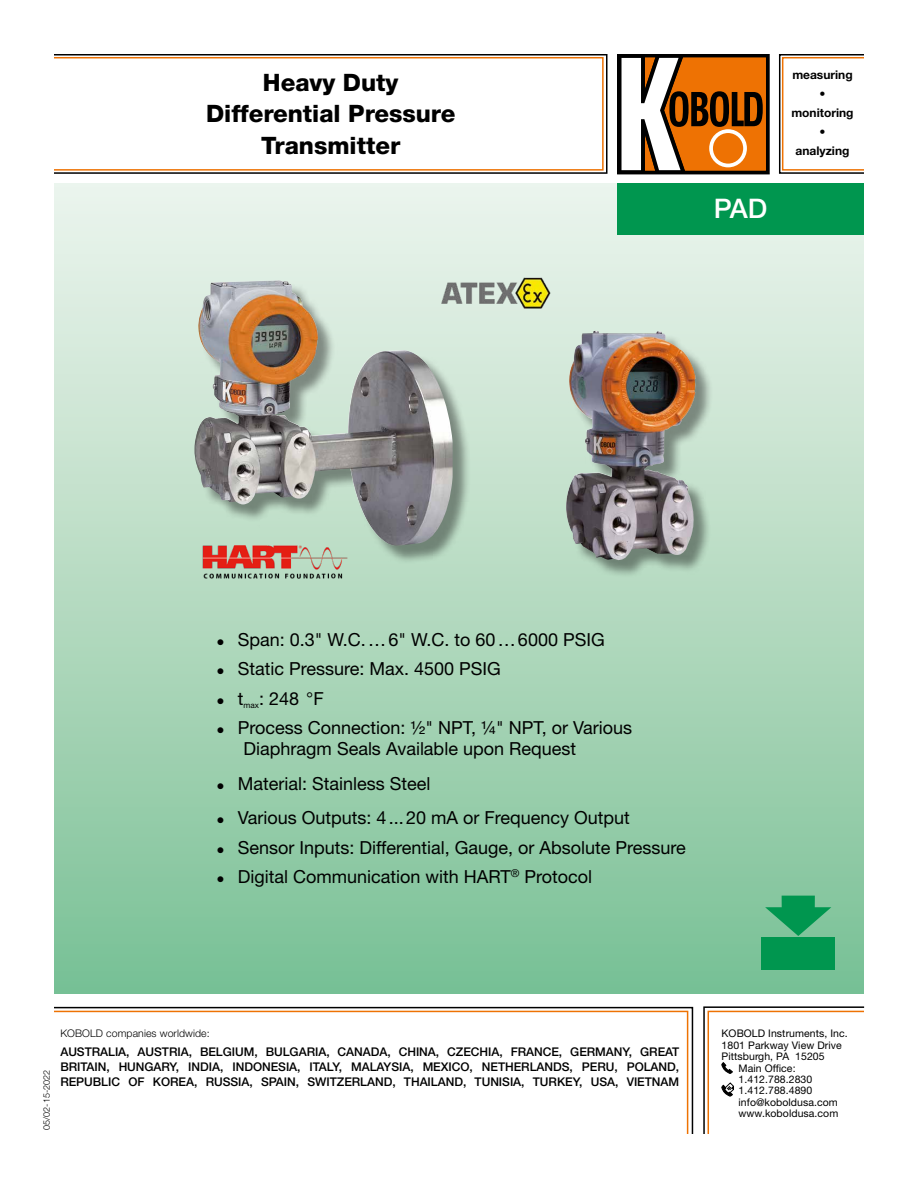
<style>
.page{position:relative;width:918px;height:1188px;background:#fff}
.page>*{position:absolute;margin:0;border:0;box-sizing:border-box;transform-origin:0 0}
.t1{font:500 27px "Helvetica Neue LT Std";color:#fff}
.t2{font:800 24px/31.2px "Helvetica Neue LT Std";color:#000;text-align:center}
.t3{font:18px/21px "Helvetica Neue LT Std";color:#000}
.t4{font:500 12px/15px "Helvetica Neue LT Std";letter-spacing:-.005em;color:#000;text-align:justify}
.t5{font:700 12px/19px "Helvetica Neue LT Std";color:#000;text-align:center}
.t6{font:10.5px "Helvetica Neue LT Std";letter-spacing:.005em;color:#000}
.t7{font:300 10.5px "Helvetica Neue LT Std";letter-spacing:.01em;color:#000}
.t8{font:300 9px "Helvetica Neue LT Std";color:#000}
.s1{font-family:"Arial";font-size:13.5px}
</style>
<div class="page">
<div style="left:54px;top:184px;width:810px;height:809px;background:linear-gradient(to bottom,#eff5ee,#7bc095)"></div>
<div style="left:53px;top:57px;width:551px;height:114px;border:2px solid #ee7203"></div>
<div style="left:782px;top:57px;width:83px;height:114px;border:2px solid #ee7203"></div>
<div style="left:53px;top:54px;width:555px;height:120px;border:2px solid #000"></div>
<div style="left:779px;top:54px;width:86px;height:120px;border:2px solid #000"></div>
<svg style="left:617px;top:54px;width:149px;height:120px"></svg>
<div style="left:709px;top:129px;width:38px;height:38px;border:4px solid #fff;border-radius:50%"></div>
<div style="left:617px;top:184px;width:247px;height:51px;background:#00964f"></div>
<svg style="left:54px;top:1006px;width:640px;height:128px"></svg>
<svg style="left:765px;top:896px;width:66px;height:40px;background:#41ad75"></svg>
<div style="left:761px;top:937px;width:74px;height:33px;background:#00964f"></div>
<div style="left:568px;top:334px;width:146px;height:244px;background:#000;opacity:.41"></div>
<img style="left:563px;top:331px;width:136px;height:229px">
<div style="left:197px;top:283px;width:274px;height:281px;background:#000;opacity:.41"></div>
<img style="left:194px;top:282px;width:259px;height:264px">
<svg style="left:703px;top:1006px;width:162px;height:128px"></svg>
<img style="left:202px;top:545px;width:145px;height:36px">
<img style="left:441px;top:276px;width:111px;height:34px">
<h2 class="t2" style="left:206px;top:67px;width:251px">Heavy Duty<br>Differential Pressure<br>Transmitter</h2>
<h1 class="t1" style="left:714px;top:192px;width:55px">PAD</h1>
<p class="t5" style="left:791px;top:65px;width:64px">measuring • monitoring • analyzing</p>
<p class="t3" style="left:217px;top:628px;width:390px"><span class="s1">●</span> Span: 0.3" W.C.…6" W.C. to 60…6000 PSIG</p>
<p class="t3" style="left:217px;top:658px;width:286px"><span class="s1">●</span> Static Pressure: Max. 4500 PSIG</p>
<p class="t3" style="left:217px;top:687px;width:109px"><span class="s1">●</span> t<sub>max</sub>: 248 °F</p>
<p class="t3" style="left:244px;top:717px;width:390px;text-indent:-27px"><span class="s1">●</span> Process Connection: ½" NPT, ¼" NPT, or Various<br>Diaphragm Seals Available upon Request</p>
<p class="t3" style="left:217px;top:772px;width:215px"><span class="s1">●</span> Material: Stainless Steel</p>
<p class="t3" style="left:217px;top:807px;width:415px"><span class="s1">●</span> Various Outputs: 4...20 mA or Frequency Output</p>
<p class="t3" style="left:217px;top:836px;width:471px"><span class="s1">●</span> Sensor Inputs: Differential, Gauge, or Absolute Pressure</p>
<p class="t3" style="left:217px;top:866px;width:377px"><span class="s1">●</span> Digital Communication with HART<sup>®</sup> Protocol</p>
<p class="t8" style="left:41px;top:1130px;width:61px;rotate:-90deg">05/02-15-2022</p>
<p class="t7" style="left:60px;top:1027px;width:151px">KOBOLD companies worldwide:</p>
<p class="t4" style="left:60px;top:1044px;width:620px">AUSTRALIA, AUSTRIA, BELGIUM, BULGARIA, CANADA, CHINA, CZECHIA, FRANCE, GERMANY, GREAT BRITAIN, HUNGARY, INDIA, INDONESIA, ITALY, MALAYSIA, MEXICO, NETHERLANDS, PERU, POLAND, REPUBLIC OF KOREA, RUSSIA, SPAIN, SWITZERLAND, THAILAND, TUNISIA, TURKEY, USA, VIETNAM</p>
<p class="t6" style="left:722px;top:1027px;width:128px">KOBOLD Instruments, Inc.</p>
<p class="t6" style="left:722px;top:1039px;width:122px">1801 Parkway View Drive</p>
<p class="t6" style="left:722px;top:1050px;width:105px">Pittsburgh, PA 15205</p>
<p class="t6" style="left:739px;top:1062px;width:59px">Main Office:</p>
<p class="t6" style="left:739px;top:1073px;width:75px">1.412.788.2830</p>
<p class="t6" style="left:739px;top:1084px;width:75px">1.412.788.4890</p>
<p class="t6" style="left:739px;top:1096px;width:101px">info@koboldusa.com</p>
<p class="t6" style="left:739px;top:1107px;width:101px">www.koboldusa.com</p>
</div>
